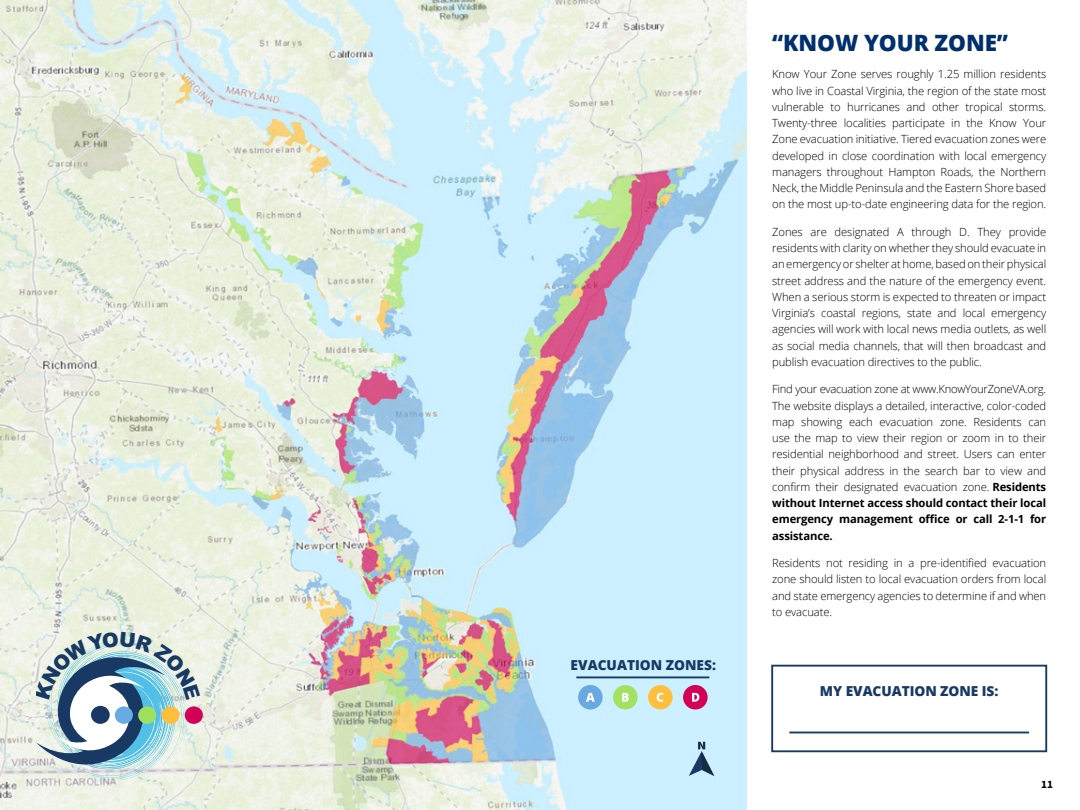
<style>
.page{position:relative;width:1080px;height:810px;background:#fff}
.page>*{position:absolute;margin:0;border:0;box-sizing:border-box;transform-origin:0 0}
.t1{font:800 116.88px "Avenir";color:#173963}
.t2{font:800 22.5px "Open Sans";letter-spacing:-.005em;color:#002f6e}
.t3{font:800 13.75px "Open Sans";letter-spacing:-.005em;color:#173963}
.t4{font:300 11.25px/16.2px "Open Sans";letter-spacing:-.01em;color:#000;text-align:justify}
.t5{font:700 11.25px "Source Sans Pro";color:#000}
.s1{font-size:113.12px;color:#67aae4}
.s2{font-size:113.12px;color:#9fe15f}
.s3{font-size:113.12px;color:#ffbe3d}
.s4{font-size:113.12px;color:#d30057}
.s5{font-weight:700}
</style>
<div class="page">
<img style="left:0;top:0;width:747px;height:810px">
<div style="left:771px;top:665px;width:276px;height:87px;border:2px solid #173963"></div>
<hr style="left:789px;top:732px;width:240px;height:1px;background:#173963">
<svg style="left:689px;top:742px;width:26px;height:34px"></svg>
<hr style="left:576px;top:676px;width:133px;height:2px;background:#173963">
<div style="left:578px;top:685px;width:25px;height:25px;background:#69a9e3;border-radius:50%"></div>
<svg style="left:586px;top:693px;width:9px;height:9px"></svg>
<div style="left:613px;top:685px;width:25px;height:25px;background:#a1e261;border-radius:50%"></div>
<svg style="left:622px;top:693px;width:7px;height:9px"></svg>
<div style="left:648px;top:685px;width:25px;height:25px;background:#febf3d;border-radius:50%"></div>
<svg style="left:657px;top:693px;width:7px;height:9px"></svg>
<div style="left:683px;top:685px;width:25px;height:25px;background:#d40057;border-radius:50%"></div>
<svg style="left:692px;top:693px;width:7px;height:9px"></svg>
<svg style="left:35px;top:632px;width:165px;height:153px;background:#b9cfd3"></svg>
<h1 class="t1" style="left:83px;top:592px;width:129px">.<span class="s1">.</span><span class="s2">.</span><span class="s3">.</span><span class="s4">.</span></h1>
<p class="t3" style="left:571px;top:654px;width:147px">EVACUATION ZONES:</p>
<h2 class="t2" style="left:772px;top:26px;width:237px">“KNOW YOUR ZONE”</h2>
<p class="t4" style="left:772px;top:66px;width:276px">Know Your Zone serves roughly 1.25 million residents who live in Coastal Virginia, the region of the state most vulnerable to hurricanes and other tropical storms.<br>Twenty-three localities participate in the Know Your Zone evacuation initiative. Tiered evacuation zones were developed in close coordination with local emergency managers throughout Hampton Roads, the Northern Neck, the Middle Peninsula and the Eastern Shore based on the most up-to-date engineering data for the region.</p>
<p class="t4" style="left:772px;top:223px;width:276px">Zones are designated A through D. They provide residents with clarity on whether they should evacuate in an emergency or shelter at home, based on their physical street address and the nature of the emergency event.<br>When a serious storm is expected to threaten or impact Virginia’s coastal regions, state and local emergency agencies will work with local news media outlets, as well as social media channels, that will then broadcast and publish evacuation directives to the public.</p>
<p class="t4" style="left:772px;top:381px;width:276px">Find your evacuation zone at www.KnowYourZoneVA.org.<br>The website displays a detailed, interactive, color-coded map showing each evacuation zone. Residents can use the map to view their region or zoom in to their residential neighborhood and street. Users can enter their physical address in the search bar to view and confirm their designated evacuation zone. <span class="s5">Residents without Internet access should contact their local emergency management office or call 2-1-1 for assistance.</span></p>
<p class="t4" style="left:772px;top:555px;width:276px">Residents not residing in a pre-identified evacuation zone should listen to local evacuation orders from local and state emergency agencies to determine if and when to evacuate.</p>
<p class="t3" style="left:820px;top:680px;width:180px">MY EVACUATION ZONE IS:</p>
<p class="t5" style="left:1041px;top:777px;width:13px">11</p>
</div>
